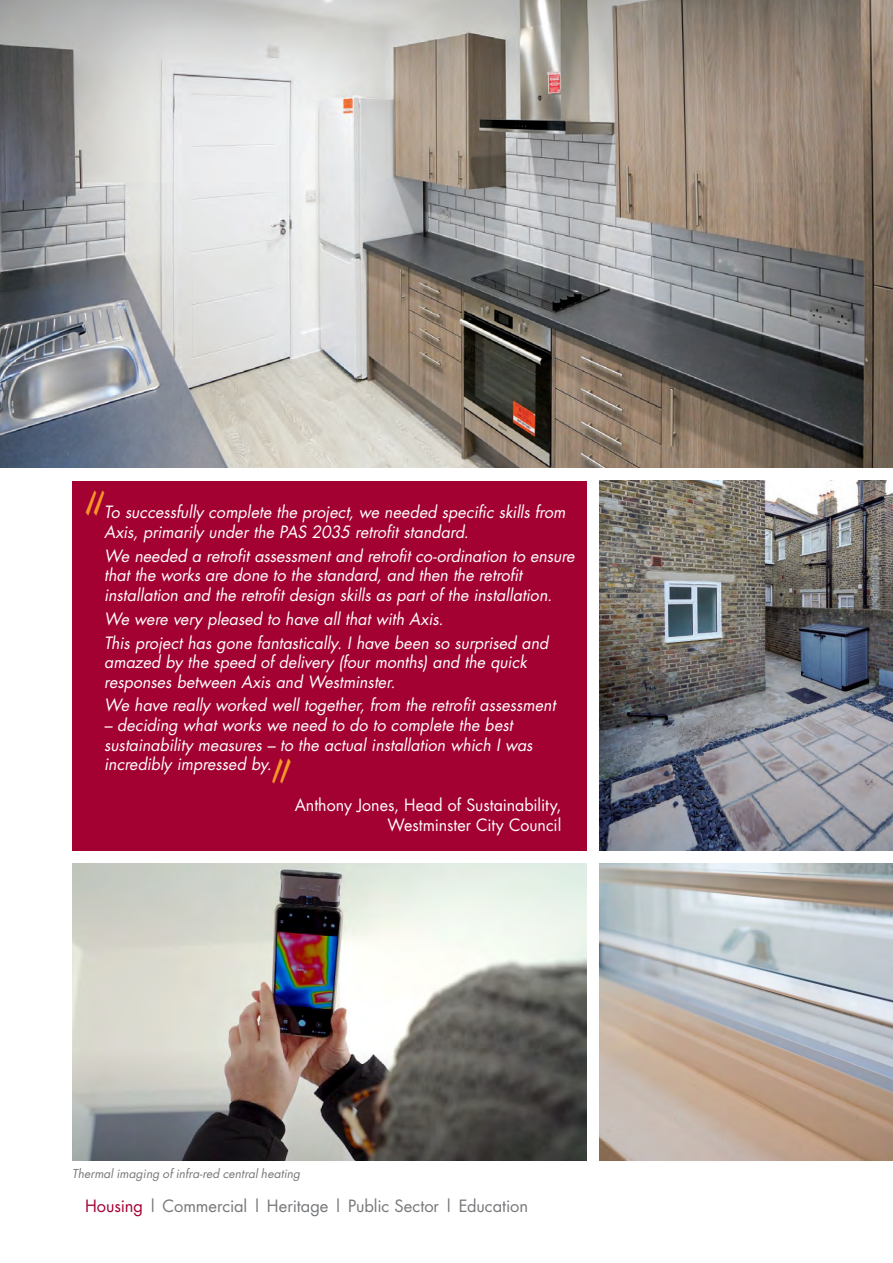
<style>
.page{position:relative;width:893px;height:1263px;background:#fff}
.page>*{position:absolute;margin:0;border:0;box-sizing:border-box;transform-origin:0 0}
.t1{font:italic 300 condensed 99px "Futura";color:#f79727;scale:.45 1}
.t2{font:italic 16.5px/19.5px "Futura";color:#fff}
.t3{font:16.5px/19.5px "Futura";color:#fff;text-align:right}
.BODY_COPY{font:16.5px "Futura";letter-spacing:-.005em;color:#76787b}
.BODY_COPY-2{font:italic 12px "Futura";letter-spacing:.005em;color:#76787b}
.s1{color:#a40133}
</style>
<div class="page">
<img style="left:0;top:0;width:893px;height:468px">
<img style="left:600px;top:480px;width:293px;height:370px">
<img style="left:600px;top:863px;width:293px;height:298px">
<div style="left:72px;top:480px;width:515px;height:370px;background:#a40133"></div>
<img style="left:72px;top:863px;width:515px;height:298px">
<p class="t1" style="left:74px;top:467px;width:93px">‘‘</p>
<p class="t2" style="left:104px;top:502px;width:463px">To successfully complete the project, we needed specific skills from<br>Axis, primarily under the PAS 2035 retrofit standard.</p>
<p class="t2" style="left:104px;top:546px;width:472px">We needed a retrofit assessment and retrofit co-ordination to ensure that the works are done to the standard, and then the retrofit installation and the retrofit design skills as part of the installation.</p>
<p class="t2" style="left:104px;top:609px;width:341px">We were very pleased to have all that with Axis.</p>
<p class="t2" style="left:104px;top:632px;width:446px">This project has gone fantastically. I have been so surprised and amazed by the speed of delivery (four months) and the quick responses between Axis and Westminster.</p>
<p class="t2" style="left:104px;top:695px;width:453px">We have really worked well together, from the retrofit assessment</p>
<p class="t2" style="left:104px;top:714px;width:430px">– deciding what works we need to do to complete the best sustainability measures – to the actual installation which I was incredibly impressed by.</p>
<p class="t3" style="left:295px;top:795px;width:268px">Anthony Jones, Head of Sustainability,<br>Westminster City Council</p>
<p class="t1" style="left:260px;top:736px;width:93px">’’</p>
<p class="BODY_COPY-2" style="left:72px;top:1165px;width:229px">Thermal imaging of infra-red central heating</p>
<p class="BODY_COPY" style="left:85px;top:1194px;width:445px"><span class="s1">Housing</span> | Commercial | Heritage | Public Sector | Education</p>
</div>
